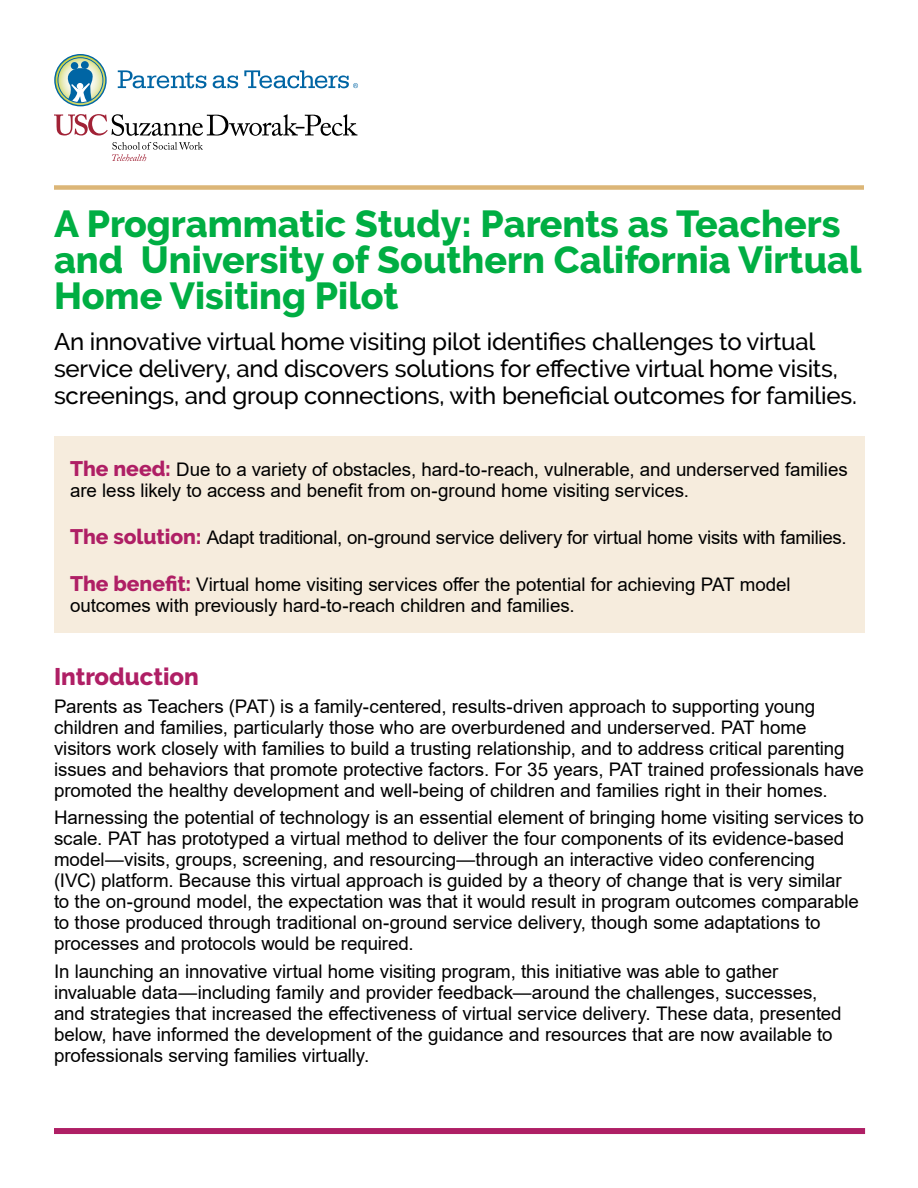
<style>
.page{position:relative;width:918px;height:1188px;background:#fff}
.page>*{position:absolute;margin:0;border:0;box-sizing:border-box;transform-origin:0 0}
.t1{font:800 37.5px/36px "Raleway";color:#00ae43}
.t2{font:500 24px/27px "Raleway";letter-spacing:-.01em;color:#000}
.t3{font:800 24px "Raleway";color:#af1f65}
.t4{font:18.75px/21px "Arial";letter-spacing:-.005em;color:#000}
.s1{font-family:"Raleway";font-weight:800;font-size:21px;color:#af1f65}
</style>
<div class="page">
<div style="left:54px;top:1128px;width:811px;height:6px;background:#af1f65"></div>
<svg style="left:55px;top:55px;width:51px;height:51px"></svg>
<div style="left:54px;top:54px;width:53px;height:52px;border:1px solid #0065a4;border-radius:50%"></div>
<div style="left:71px;top:62px;width:7px;height:8px;background:#0065a4;border-radius:50%"></div>
<div style="left:81px;top:61px;width:8px;height:8px;background:#0065a4;border-radius:50%"></div>
<svg style="left:64px;top:66px;width:33px;height:37px"></svg>
<div style="left:58px;top:57px;width:45px;height:46px;border:1px solid #0065a4;border-radius:50%"></div>
<svg style="left:118px;top:70px;width:88px;height:18px"></svg>
<svg style="left:213px;top:75px;width:25px;height:13px"></svg>
<svg style="left:244px;top:70px;width:114px;height:18px"></svg>
<svg style="left:54px;top:114px;width:303px;height:22px"></svg>
<svg style="left:112px;top:142px;width:91px;height:19px"></svg>
<div style="left:54px;top:436px;width:810px;height:197px;background:#f6ecdd"></div>
<div style="left:54px;top:185px;width:810px;height:5px;background:#dcb677"></div>
<h1 class="t1" style="left:54px;top:210px;width:809px">A Programmatic Study: Parents as Teachers and University of Southern California Virtual<br>Home Visiting Pilot</h1>
<p class="t2" style="left:54px;top:328px;width:804px">An innovative virtual home visiting pilot identifies challenges to virtual service delivery, and discovers solutions for effective virtual home visits, screenings, and group connections, with beneficial outcomes for families.</p>
<p class="t4" style="left:70px;top:460px;width:779px"><span class="s1">The need:</span> Due to a variety of obstacles, hard-to-reach, vulnerable, and underserved families are less likely to access and benefit from on-ground home visiting services.</p>
<p class="t4" style="left:70px;top:527px;width:778px"><span class="s1">The solution:</span> Adapt traditional, on-ground service delivery for virtual home visits with families.</p>
<p class="t4" style="left:70px;top:574px;width:722px"><span class="s1">The benefit:</span> Virtual home visiting services offer the potential for achieving PAT model outcomes with previously hard-to-reach children and families.</p>
<p class="t3" style="left:54px;top:667px;width:146px">Introduction</p>
<p class="t4" style="left:54px;top:695px;width:811px">Parents as Teachers (PAT) is a family-centered, results-driven approach to supporting young children and families, particularly those who are overburdened and underserved. PAT home visitors work closely with families to build a trusting relationship, and to address critical parenting issues and behaviors that promote protective factors. For 35 years, PAT trained professionals have promoted the healthy development and well-being of children and families right in their homes.</p>
<p class="t4" style="left:54px;top:807px;width:811px">Harnessing the potential of technology is an essential element of bringing home visiting services to scale. PAT has prototyped a virtual method to deliver the four components of its evidence-based model—visits, groups, screening, and resourcing—through an interactive video conferencing<br>(IVC) platform. Because this virtual approach is guided by a theory of change that is very similar<br>to the on-ground model, the expectation was that it would result in program outcomes comparable to those produced through traditional on-ground service delivery, though some adaptations to processes and protocols would be required.</p>
<p class="t4" style="left:54px;top:961px;width:789px">In launching an innovative virtual home visiting program, this initiative was able to gather invaluable data—including family and provider feedback—around the challenges, successes, and strategies that increased the effectiveness of virtual service delivery. These data, presented below, have informed the development of the guidance and resources that are now available to professionals serving families virtually.</p>
</div>
